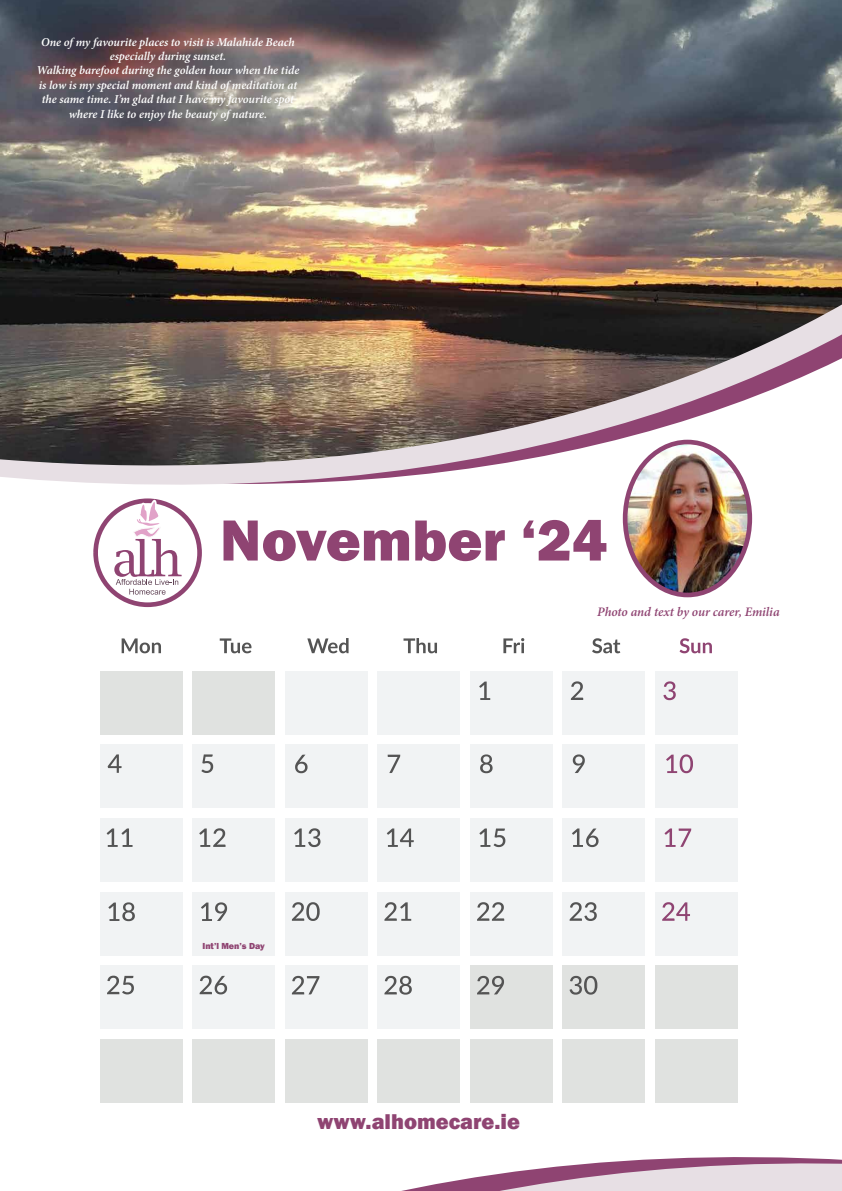
<style>
.page{position:relative;width:842px;height:1191px;background:#fff}
.page>*{position:absolute;margin:0;border:0;box-sizing:border-box;transform-origin:0 0}
.t1{font:800 60px "Franklin Gothic";color:#8f4472}
.t2{font:800 22px "Franklin Gothic";color:#8f4472}
.t3{font:italic 600 13px "Minion Pro";letter-spacing:-.01em;color:#8f4472}
.t4{font:italic 600 12px/14.4px "Minion Pro";letter-spacing:-.005em;color:#fff;text-align:center}
.t5{font:800 9px "Franklin Gothic";color:#8f4472}
</style>
<div class="page">
<svg style="left:100px;top:1101px;width:638px;height:2px"></svg>
<svg style="left:401px;top:1157px;width:441px;height:34px"></svg>
<svg style="left:96px;top:501px;width:103px;height:103px"></svg>
<div style="left:93px;top:498px;width:109px;height:109px;border:5px solid #8f4472;border-radius:50%"></div>
<svg style="left:114px;top:521px;width:68px;height:73px"></svg>
<img style="left:625px;top:521px;width:125px;height:74px">
<div style="left:623px;top:440px;width:129px;height:157px;border:5px solid #8f4472;border-radius:50%"></div>
<svg style="left:103px;top:485px;width:650px;height:36px"></svg>
<img style="left:0;top:0;width:842px;height:485px">
<div style="left:654px;top:1038px;width:83px;height:64px;background:#e0e2e0"></div>
<div style="left:562px;top:1038px;width:83px;height:64px;background:#e0e2e0"></div>
<div style="left:470px;top:1038px;width:83px;height:64px;background:#e0e2e0"></div>
<div style="left:377px;top:1038px;width:83px;height:64px;background:#e0e2e0"></div>
<div style="left:285px;top:1038px;width:83px;height:64px;background:#e0e2e0"></div>
<div style="left:192px;top:1038px;width:83px;height:64px;background:#e0e2e0"></div>
<div style="left:100px;top:1038px;width:83px;height:64px;background:#e0e2e0"></div>
<div style="left:654px;top:965px;width:83px;height:64px;background:#e0e2e0"></div>
<div style="left:562px;top:965px;width:83px;height:64px;background:#e0e2e0"></div>
<div style="left:470px;top:965px;width:83px;height:64px;background:#e0e2e0"></div>
<div style="left:377px;top:965px;width:83px;height:64px;background:#f1f3f4"></div>
<div style="left:285px;top:965px;width:83px;height:64px;background:#f1f3f4"></div>
<div style="left:192px;top:965px;width:83px;height:64px;background:#f1f3f4"></div>
<div style="left:100px;top:965px;width:83px;height:64px;background:#f1f3f4"></div>
<div style="left:654px;top:891px;width:83px;height:64px;background:#f1f3f4"></div>
<div style="left:562px;top:891px;width:83px;height:64px;background:#f1f3f4"></div>
<div style="left:470px;top:891px;width:83px;height:64px;background:#f1f3f4"></div>
<div style="left:377px;top:891px;width:83px;height:64px;background:#f1f3f4"></div>
<div style="left:285px;top:891px;width:83px;height:64px;background:#f1f3f4"></div>
<div style="left:192px;top:891px;width:83px;height:64px;background:#f1f3f4"></div>
<div style="left:100px;top:891px;width:83px;height:64px;background:#f1f3f4"></div>
<div style="left:654px;top:818px;width:83px;height:64px;background:#f1f3f4"></div>
<div style="left:562px;top:818px;width:83px;height:64px;background:#f1f3f4"></div>
<div style="left:470px;top:818px;width:83px;height:64px;background:#f1f3f4"></div>
<div style="left:377px;top:818px;width:83px;height:64px;background:#f1f3f4"></div>
<div style="left:285px;top:818px;width:83px;height:64px;background:#f1f3f4"></div>
<div style="left:192px;top:818px;width:83px;height:64px;background:#f1f3f4"></div>
<div style="left:100px;top:818px;width:83px;height:64px;background:#f1f3f4"></div>
<div style="left:654px;top:744px;width:83px;height:64px;background:#f1f3f4"></div>
<div style="left:562px;top:744px;width:83px;height:64px;background:#f1f3f4"></div>
<div style="left:470px;top:744px;width:83px;height:64px;background:#f1f3f4"></div>
<div style="left:377px;top:744px;width:83px;height:64px;background:#f1f3f4"></div>
<div style="left:285px;top:744px;width:83px;height:64px;background:#f1f3f4"></div>
<div style="left:192px;top:744px;width:83px;height:64px;background:#f1f3f4"></div>
<div style="left:100px;top:744px;width:83px;height:64px;background:#f1f3f4"></div>
<div style="left:654px;top:671px;width:83px;height:64px;background:#f1f3f4"></div>
<div style="left:562px;top:671px;width:83px;height:64px;background:#f1f3f4"></div>
<div style="left:470px;top:671px;width:83px;height:64px;background:#f1f3f4"></div>
<div style="left:377px;top:671px;width:83px;height:64px;background:#f1f3f4"></div>
<div style="left:285px;top:671px;width:83px;height:64px;background:#f1f3f4"></div>
<div style="left:192px;top:671px;width:83px;height:64px;background:#e0e2e0"></div>
<div style="left:100px;top:671px;width:83px;height:64px;background:#e0e2e0"></div>
<svg style="left:122px;top:638px;width:39px;height:15px"></svg>
<svg style="left:220px;top:638px;width:31px;height:15px"></svg>
<svg style="left:307px;top:638px;width:42px;height:15px"></svg>
<svg style="left:403px;top:638px;width:34px;height:15px"></svg>
<svg style="left:503px;top:638px;width:21px;height:15px"></svg>
<svg style="left:592px;top:638px;width:28px;height:15px"></svg>
<svg style="left:679px;top:638px;width:33px;height:15px"></svg>
<svg style="left:479px;top:681px;width:11px;height:19px"></svg>
<svg style="left:571px;top:681px;width:12px;height:19px"></svg>
<svg style="left:663px;top:681px;width:13px;height:19px"></svg>
<svg style="left:108px;top:754px;width:14px;height:19px"></svg>
<svg style="left:201px;top:754px;width:12px;height:19px"></svg>
<svg style="left:295px;top:754px;width:13px;height:19px"></svg>
<svg style="left:388px;top:754px;width:12px;height:19px"></svg>
<svg style="left:480px;top:754px;width:13px;height:19px"></svg>
<svg style="left:573px;top:754px;width:12px;height:19px"></svg>
<svg style="left:666px;top:754px;width:27px;height:19px"></svg>
<svg style="left:107px;top:828px;width:26px;height:19px"></svg>
<svg style="left:199px;top:828px;width:27px;height:19px"></svg>
<svg style="left:294px;top:828px;width:26px;height:19px"></svg>
<svg style="left:387px;top:828px;width:27px;height:19px"></svg>
<svg style="left:479px;top:828px;width:26px;height:19px"></svg>
<svg style="left:572px;top:828px;width:26px;height:19px"></svg>
<svg style="left:664px;top:828px;width:27px;height:19px"></svg>
<svg style="left:108px;top:902px;width:27px;height:19px"></svg>
<svg style="left:201px;top:902px;width:26px;height:19px"></svg>
<svg style="left:292px;top:902px;width:28px;height:19px"></svg>
<svg style="left:384px;top:902px;width:27px;height:18px"></svg>
<svg style="left:477px;top:902px;width:27px;height:18px"></svg>
<svg style="left:570px;top:902px;width:27px;height:19px"></svg>
<svg style="left:662px;top:902px;width:28px;height:18px"></svg>
<svg style="left:107px;top:975px;width:27px;height:19px"></svg>
<svg style="left:200px;top:975px;width:27px;height:19px"></svg>
<svg style="left:292px;top:976px;width:27px;height:18px"></svg>
<svg style="left:384px;top:975px;width:28px;height:19px"></svg>
<svg style="left:477px;top:975px;width:27px;height:19px"></svg>
<svg style="left:569px;top:975px;width:28px;height:19px"></svg>
<p class="t4" style="left:37px;top:34px;width:264px">One of my favourite places to visit is Malahide Beach especially during sunset.<br>Walking barefoot during the golden hour when the tide is low is my special moment and kind of meditation at the same time. I’m glad that I have my favourite spot where I like to enjoy the beauty of nature.</p>
<h1 class="t1" style="left:220px;top:501px;width:388px">November ‘24</h1>
<p class="t3" style="left:597px;top:603px;width:184px">Photo and text by our carer, Emilia</p>
<p class="t5" style="left:202px;top:939px;width:64px">Int’l Men’s Day</p>
<h2 class="t2" style="left:317px;top:1107px;width:204px">www.alhomecare.ie</h2>
</div>
